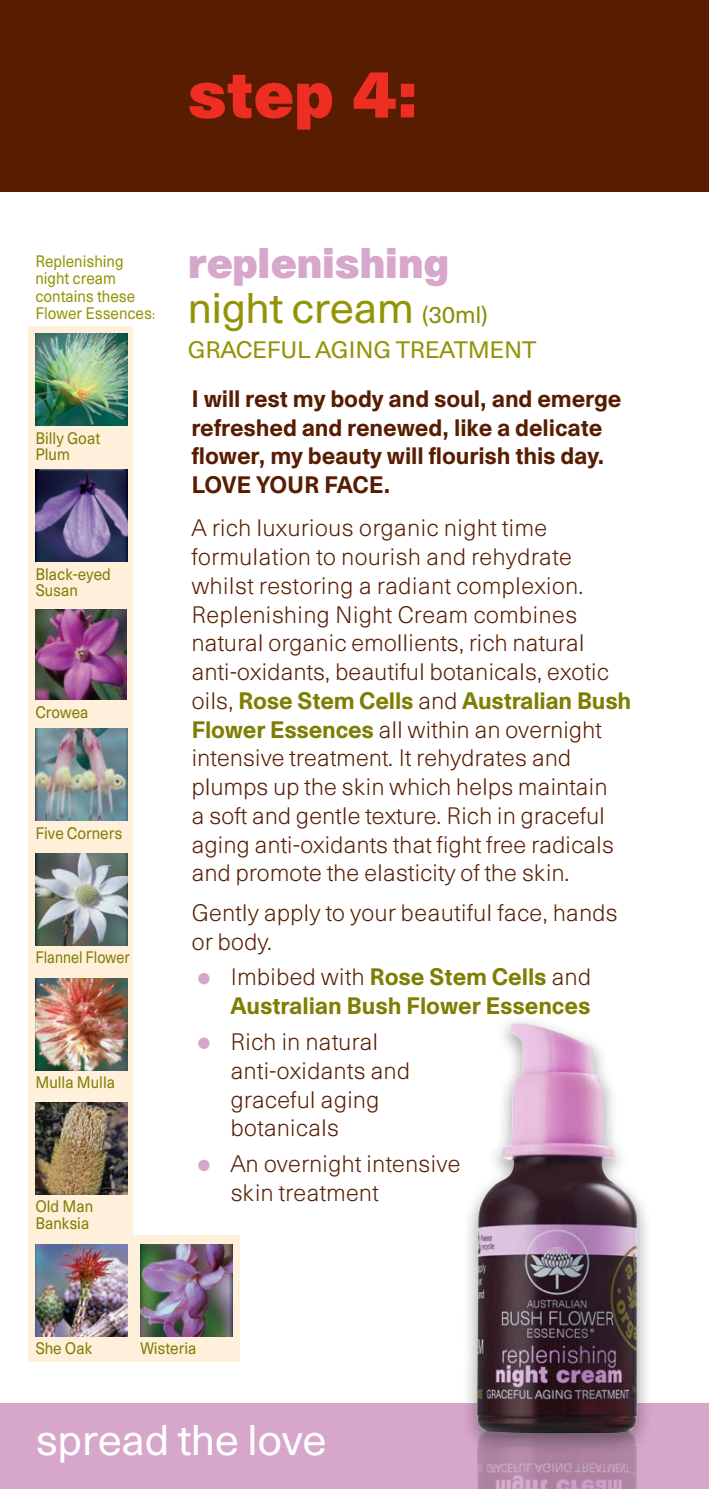
<style>
.page{position:relative;width:709px;height:1489px;background:#fff}
.page>*{position:absolute;margin:0;border:0;box-sizing:border-box;transform-origin:0 0}
.t1{font:900 70px "Haas Unica";color:#ee2e22}
.t2{font:900 45px/45px "Haas Unica";letter-spacing:-.01em;color:#d7a6cb}
.t3{font:45px "Haas Unica Rmn";letter-spacing:-.01em;color:#fff}
.t4{font:25px/28.8px "Haas Unica Lgt";letter-spacing:-.01em;color:#581c00}
.t5{font:25px/28.8px "Haas Unica Bld";letter-spacing:-.005em;color:#581c00}
.t6{font:25px/28.8px "Haas Unica Bld";letter-spacing:-.005em;color:#7d7e02;text-align:right}
.t7{font:25px "Haas Unica Rmn";letter-spacing:-.01em;color:#939306}
.t8{font:17.5px/16.2px "Haas Unica Rmn";color:#7d7e02;scale:.9 1}
.t9{font:17.5px/17.5px "Haas Unica Rmn";color:#939306;scale:.9 1}
.t10{font:17.5px "Haas Unica Rmn";color:#7d7e02;scale:.85 1}
.s1{font-family:"Haas Unica Rmn";font-weight:400;color:#939306}
.s2{font-family:"Haas Unica Rmn";font-weight:400;font-size:25px;color:#8a8d06}
.s3{font-family:"Haas Unica Bld";color:#7d7e02}
.s4{font-family:"Haas Unica";font-weight:900;font-size:50px;color:#d7a6cb}
.s5{font-family:"Haas Unica Lgt";color:#581c00}
</style>
<div class="page">
<div style="left:28px;top:1234px;width:212px;height:127px;background:#fef0da"></div>
<div style="left:0;top:1403px;width:709px;height:85px;background:#d7a6cb"></div>
<div style="left:0;top:0;width:709px;height:191px;background:#581c00"></div>
<div style="left:28px;top:326px;width:105px;height:1035px;background:#fef0da"></div>
<img style="left:35px;top:333px;width:92px;height:92px">
<img style="left:35px;top:728px;width:92px;height:92px">
<img style="left:35px;top:853px;width:92px;height:92px">
<img style="left:35px;top:978px;width:92px;height:92px">
<img style="left:35px;top:1244px;width:92px;height:92px">
<img style="left:140px;top:1244px;width:92px;height:92px">
<img style="left:35px;top:609px;width:91px;height:91px">
<img style="left:35px;top:469px;width:92px;height:92px">
<img style="left:477px;top:1455px;width:160px;height:33px">
<div style="left:462px;top:1015px;width:191px;height:440px;background:#231f20;opacity:.4"></div>
<img style="left:476px;top:1022px;width:161px;height:411px">
<img style="left:35px;top:1102px;width:92px;height:92px">
<p class="t1" style="left:188px;top:52px;width:233px">step 4:</p>
<p class="t9" style="left:35px;top:254px;width:135px">Replenishing night cream contains these<br>Flower Essences:</p>
<p class="t8" style="left:35px;top:431px;width:73px">Billy Goat<br>Plum</p>
<p class="t8" style="left:35px;top:567px;width:85px">Black-eyed<br>Susan</p>
<p class="t8" style="left:35px;top:705px;width:60px">Crowea</p>
<p class="t8" style="left:35px;top:826px;width:98px">Five Corners</p>
<p class="t10" style="left:35px;top:945px;width:113px">Flannel Flower</p>
<p class="t8" style="left:35px;top:1075px;width:90px">Mulla Mulla</p>
<p class="t8" style="left:35px;top:1199px;width:66px">Old Man<br>Banksia</p>
<p class="t2" style="left:188px;top:240px;width:301px">replenishing <span class="s1">night cream</span> <span class="s2">(30ml)</span></p>
<p class="t7" style="left:188px;top:333px;width:350px">GRACEFUL AGING TREATMENT</p>
<p class="t5" style="left:191px;top:384px;width:431px">I will rest my body and soul, and emerge refreshed and renewed, like a delicate flower, my beauty will flourish this day.<br>LOVE YOUR FACE.</p>
<p class="t4" style="left:191px;top:515px;width:441px">A rich luxurious organic night time formulation to nourish and rehydrate whilst restoring a radiant complexion.<br>Replenishing Night Cream combines natural organic emollients, rich natural anti-oxidants, beautiful botanicals, exotic oils, <span class="s3">Rose Stem Cells</span> and <span class="s3">Australian Bush Flower Essences</span> all within an overnight intensive treatment. It rehydrates and plumps up the skin which helps maintain<br>a soft and gentle texture. Rich in graceful aging anti-oxidants that fight free radicals and promote the elasticity of the skin.</p>
<p class="t4" style="left:191px;top:900px;width:428px">Gently apply to your beautiful face, hands or body.</p>
<p class="t6" style="left:191px;top:962px;width:401px"><span class="s4">•</span> <span class="s5">Imbibed with</span> Rose Stem Cells <span class="s5">and<br></span>Australian Bush Flower Essences</p>
<p class="t4" style="left:230px;top:1029px;width:181px;text-indent:-39px"><span class="s4">•</span> Rich in natural anti-oxidants and graceful aging botanicals</p>
<p class="t4" style="left:230px;top:1151px;width:232px;text-indent:-39px"><span class="s4">•</span> An overnight intensive skin treatment</p>
<p class="t8" style="left:35px;top:1341px;width:64px">She Oak</p>
<p class="t8" style="left:140px;top:1341px;width:64px">Wisteria</p>
<p class="t3" style="left:35px;top:1409px;width:293px">spread the love</p>
</div>
